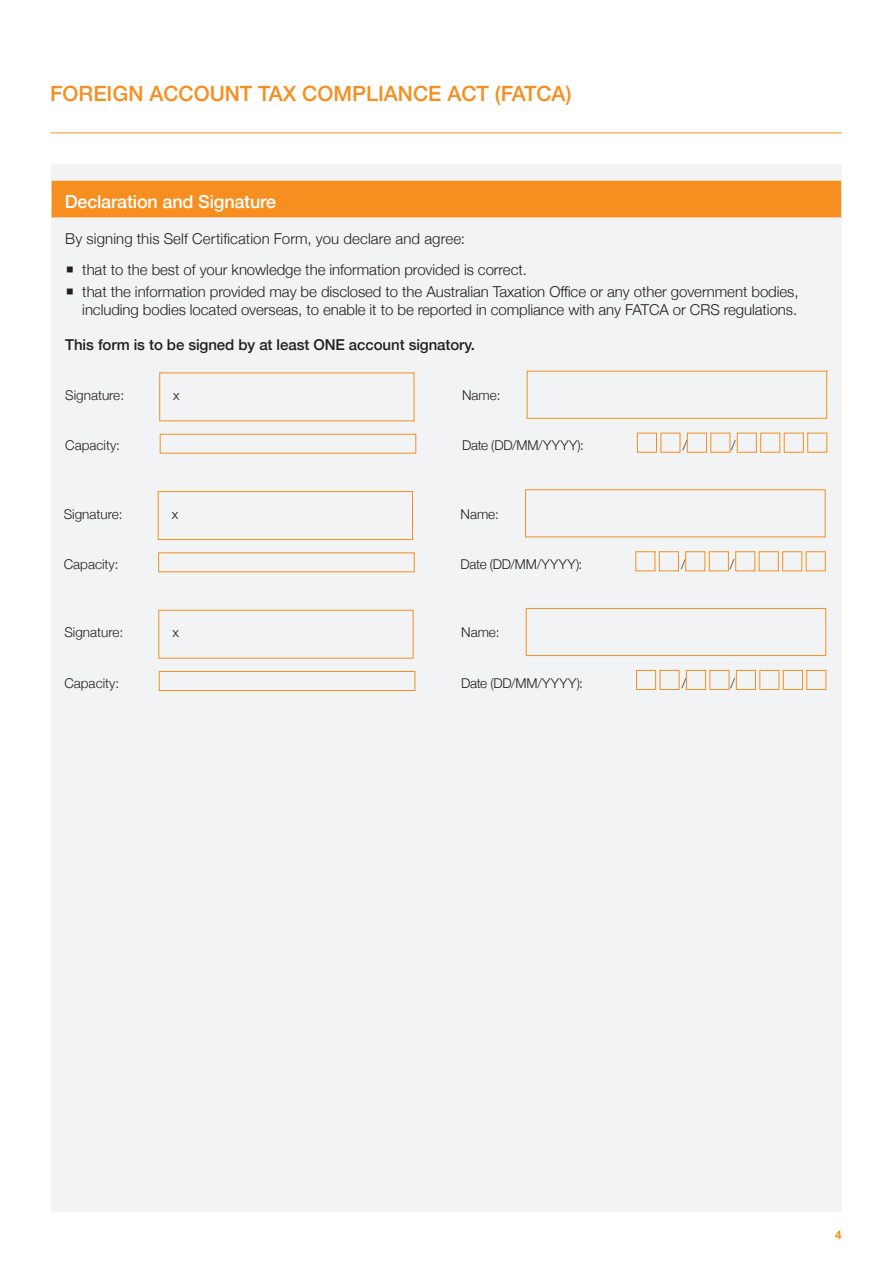
<style>
.page{position:relative;width:893px;height:1263px;background:#fff}
.page>*{position:absolute;margin:0;border:0;box-sizing:border-box;transform-origin:0 0}
.Sub_head_-_align_lef{font:500 21px "Helvetica Neue";color:#f68f20}
.t1{font:500 18px "Helvetica Neue";letter-spacing:-.01em;color:#fff}
.Sub_sub_heads_1_1__1{font:300 15px/18px "Helvetica Neue";letter-spacing:-.005em;color:#231f20}
.App_form_bullets{font:500 15px "Helvetica Neue";letter-spacing:-.005em;color:#231f20}
.t2{font:300 13.5px "Helvetica Neue";color:#231f20}
.t3{font:700 12px "Arial";color:#f68f20}
</style>
<div class="page">
<hr style="left:50px;top:133px;width:792px;height:1px;background:#f68f20">
<div style="left:52px;top:164px;width:790px;height:1048px;background:#f2f3f4"></div>
<div style="left:52px;top:181px;width:788px;height:36px;background:#f68f20"></div>
<hr style="left:52px;top:181px;width:789px;height:1px;background:#f68f20">
<hr style="left:840px;top:182px;width:1px;height:34px;background:#f68f20">
<hr style="left:52px;top:216px;width:789px;height:1px;background:#f68f20">
<div style="left:527px;top:371px;width:300px;height:48px;border:1px solid #f68f20"></div>
<div style="left:637px;top:433px;width:20px;height:20px;border:1px solid #f68f20"></div>
<div style="left:687px;top:433px;width:20px;height:20px;border:1px solid #f68f20"></div>
<div style="left:710px;top:433px;width:20px;height:20px;border:1px solid #f68f20"></div>
<div style="left:737px;top:433px;width:20px;height:20px;border:1px solid #f68f20"></div>
<div style="left:760px;top:433px;width:20px;height:20px;border:1px solid #f68f20"></div>
<div style="left:784px;top:433px;width:20px;height:20px;border:1px solid #f68f20"></div>
<div style="left:807px;top:433px;width:20px;height:20px;border:1px solid #f68f20"></div>
<div style="left:158px;top:491px;width:255px;height:49px;border:1px solid #f68f20"></div>
<div style="left:635px;top:551px;width:20px;height:20px;border:1px solid #f68f20"></div>
<div style="left:659px;top:551px;width:20px;height:20px;border:1px solid #f68f20"></div>
<div style="left:685px;top:551px;width:20px;height:20px;border:1px solid #f68f20"></div>
<div style="left:709px;top:551px;width:20px;height:20px;border:1px solid #f68f20"></div>
<div style="left:735px;top:551px;width:20px;height:20px;border:1px solid #f68f20"></div>
<div style="left:759px;top:551px;width:20px;height:20px;border:1px solid #f68f20"></div>
<div style="left:782px;top:551px;width:20px;height:20px;border:1px solid #f68f20"></div>
<div style="left:806px;top:551px;width:20px;height:20px;border:1px solid #f68f20"></div>
<div style="left:158px;top:610px;width:255px;height:48px;border:1px solid #f68f20"></div>
<div style="left:526px;top:608px;width:300px;height:48px;border:1px solid #f68f20"></div>
<div style="left:159px;top:671px;width:256px;height:20px;border:1px solid #f68f20"></div>
<div style="left:636px;top:670px;width:20px;height:20px;border:1px solid #f68f20"></div>
<div style="left:660px;top:670px;width:19px;height:20px;border:1px solid #f68f20"></div>
<div style="left:686px;top:670px;width:20px;height:20px;border:1px solid #f68f20"></div>
<div style="left:709px;top:670px;width:20px;height:20px;border:1px solid #f68f20"></div>
<div style="left:736px;top:670px;width:20px;height:20px;border:1px solid #f68f20"></div>
<div style="left:759px;top:670px;width:20px;height:20px;border:1px solid #f68f20"></div>
<div style="left:783px;top:670px;width:20px;height:20px;border:1px solid #f68f20"></div>
<div style="left:806px;top:670px;width:20px;height:20px;border:1px solid #f68f20"></div>
<p class="Sub_head_-_align_lef" style="left:50px;top:77px;width:523px">FOREIGN ACCOUNT TAX COMPLIANCE ACT (FATCA)</p>
<p class="t1" style="left:65px;top:187px;width:213px">Declaration and Signature</p>
<p class="Sub_sub_heads_1_1__1" style="left:65px;top:229px;width:401px">By signing this Self Certification Form, you declare and agree:</p>
<p class="Sub_sub_heads_1_1__1" style="left:82px;top:259px;width:446px">that to the best of your knowledge the information provided is correct.</p>
<p class="Sub_sub_heads_1_1__1" style="left:82px;top:282px;width:718px">that the information provided may be disclosed to the Australian Taxation Office or any other government bodies, including bodies located overseas, to enable it to be reported in compliance with any FATCA or CRS regulations.</p>
<p class="App_form_bullets" style="left:65px;top:333px;width:411px">This form is to be signed by at least ONE account signatory.</p>
<p class="t2" style="left:65px;top:384px;width:60px">Signature:</p>
<p class="t2" style="left:173px;top:384px;width:8px">x</p>
<p class="t2" style="left:462px;top:384px;width:40px">Name:</p>
<p class="t2" style="left:65px;top:435px;width:56px">Capacity:</p>
<p class="t2" style="left:462px;top:435px;width:123px">Date (DD/MM/YYYY):</p>
<p class="t2" style="left:683px;top:435px;width:6px">/</p>
<p class="t2" style="left:731px;top:435px;width:6px">/</p>
<p class="t2" style="left:64px;top:503px;width:60px">Signature:</p>
<p class="t2" style="left:172px;top:503px;width:8px">x</p>
<p class="t2" style="left:461px;top:503px;width:40px">Name:</p>
<p class="t2" style="left:64px;top:553px;width:56px">Capacity:</p>
<p class="t2" style="left:461px;top:553px;width:123px">Date (DD/MM/YYYY):</p>
<p class="t2" style="left:681px;top:553px;width:6px">/</p>
<p class="t2" style="left:730px;top:553px;width:6px">/</p>
<p class="t2" style="left:64px;top:622px;width:60px">Signature:</p>
<p class="t2" style="left:172px;top:622px;width:8px">x</p>
<p class="t2" style="left:461px;top:622px;width:40px">Name:</p>
<p class="t2" style="left:64px;top:672px;width:56px">Capacity:</p>
<p class="t2" style="left:461px;top:672px;width:123px">Date (DD/MM/YYYY):</p>
<p class="t2" style="left:682px;top:672px;width:6px">/</p>
<p class="t2" style="left:730px;top:672px;width:6px">/</p>
<p class="t3" style="left:835px;top:1227px;width:8px">4</p>
</div>
